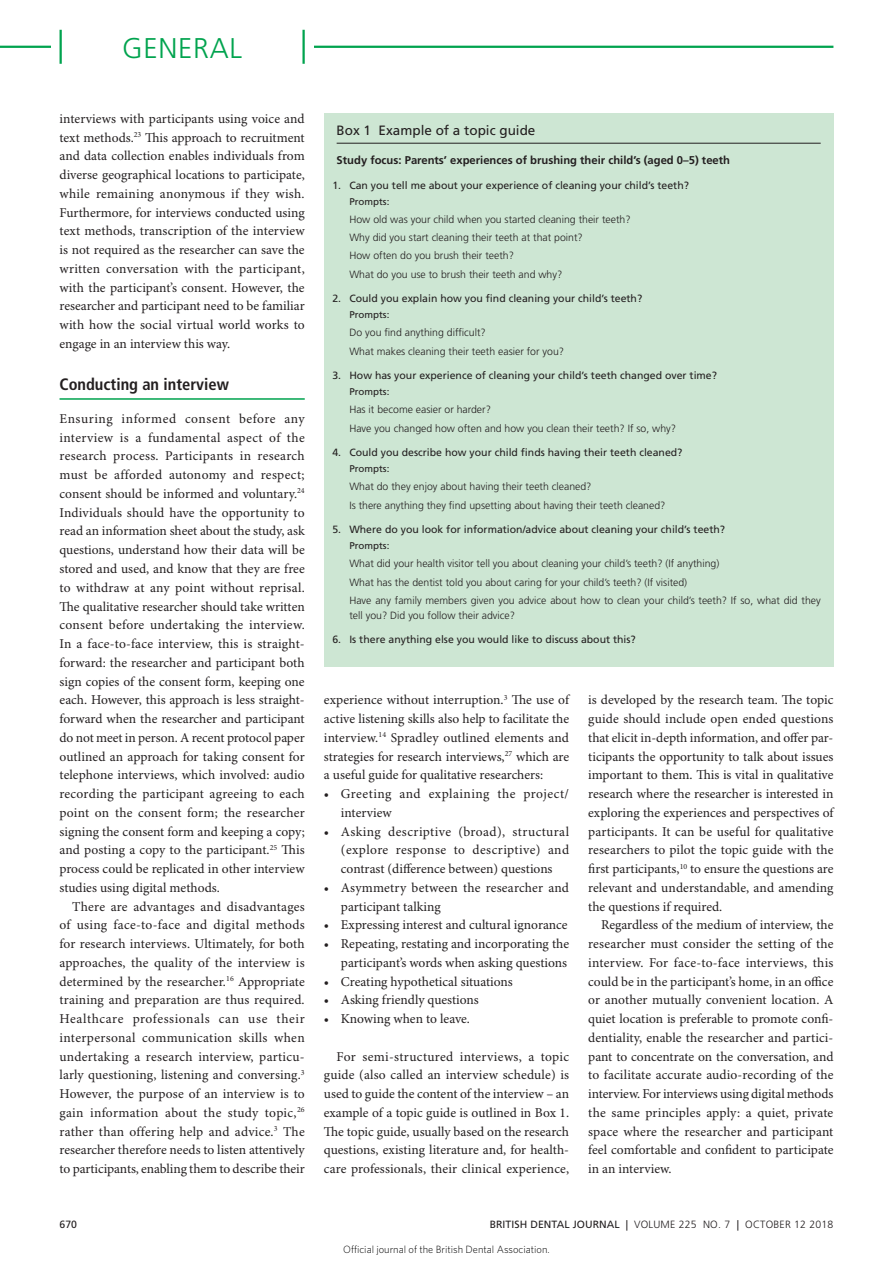
<style>
.page{position:relative;width:893px;height:1263px;background:#fff}
.page>*{position:absolute;margin:0;border:0;box-sizing:border-box;transform-origin:0 0}
.t1{font:28.5px "Frutiger LT Std Light 2";letter-spacing:.025em;color:#00a34e}
.crosshead_1{font:700 condensed 16.5px "Frutiger LT Std";color:#231f20}
.body{font:13.5px/18.8px "Minion Pro";color:#231f20;text-align:justify}
.body_fullout{font:13.5px/18.8px "Minion Pro";color:#231f20;text-align:justify}
.body_fullout-2{font:13.5px/18.8px "Minion Pro";letter-spacing:.03em;color:#231f20}
.box_-_head{font:13.5px "Frutiger LT Std";color:#231f20}
.box_-_subhead{font:700 11.25px "Frutiger LT Std";color:#231f20}
.box_-_body{font:300 10.5px/15px "Frutiger LT Std";color:#231f20}
.t2{font:10.5px "Frutiger LT Std";color:#231f20}
.box_-_body-2{font:300 10.5px "Frutiger LT Std";letter-spacing:.02em;color:#231f20}
.t3{font:300 10.5px "Whitney";color:#000}
.box_-_body-3{font:9.75px "Frutiger LT Std";color:#231f20}
.s1{font-weight:400}
</style>
<div class="page">
<hr style="left:60px;top:398px;width:245px;height:2px;background:#00a34e">
<div style="left:324px;top:114px;width:509px;height:553px;background:#cde6d3"></div>
<hr style="left:337px;top:143px;width:484px;height:1px;background:#231f20">
<hr style="left:0;top:46px;width:833px;height:2px;background:#00a34e">
<div style="left:51px;top:30px;width:262px;height:34px;background:#fff"></div>
<hr style="left:302px;top:30px;width:3px;height:34px;background:#00a34e">
<hr style="left:60px;top:30px;width:2px;height:34px;background:#00a34e">
<h1 class="t1" style="left:122px;top:32px;width:121px">GENERAL</h1>
<p class="body" style="left:60px;top:110px;width:247px">interviews with participants using voice and text methods.<sup>23</sup> This approach to recruitment and data collection enables individuals from diverse geographical locations to participate, while remaining anonymous if they wish.<br>Furthermore, for interviews conducted using text methods, transcription of the interview is not required as the researcher can save the written conversation with the participant, with the participant’s consent. However, the researcher and participant need to be familiar with how the social virtual world works to engage in an interview this way.</p>
<p class="crosshead_1" style="left:60px;top:374px;width:171px">Conducting an interview</p>
<p class="body_fullout" style="left:60px;top:410px;width:247px">Ensuring informed consent before any interview is a fundamental aspect of the research process. Participants in research must be afforded autonomy and respect; consent should be informed and voluntary.<sup>24<br></sup>Individuals should have the opportunity to read an information sheet about the study, ask questions, understand how their data will be stored and used, and know that they are free to withdraw at any point without reprisal.<br>The qualitative researcher should take written consent before undertaking the interview.<br>In a face-to-face interview, this is straight&shy;forward: the researcher and participant both sign copies of the consent form, keeping one each. However, this approach is less straight&shy;forward when the researcher and participant do not meet in person. A recent protocol paper outlined an approach for taking consent for telephone interviews, which involved: audio recording the participant agreeing to each point on the consent form; the researcher signing the consent form and keeping a copy; and posting a copy to the participant.<sup>25</sup> This process could be replicated in other interview studies using digital methods.</p>
<p class="body" style="left:60px;top:897px;width:247px;text-indent:13px">There are advantages and disadvantages of using face-to-face and digital methods for research interviews. Ultimately, for both approaches, the quality of the interview is determined by the researcher.<sup>16</sup> Appropriate training and preparation are thus required.<br>Healthcare professionals can use their interpersonal communication skills when undertaking a research interview, particu&shy;larly questioning, listening and conversing.<sup>3<br></sup>However, the purpose of an interview is to gain information about the study topic,<sup>26 </sup>rather than offering help and advice.<sup>3</sup> The researcher therefore needs to listen attentively to participants, enabling them to describe their</p>
<p class="box_-_head" style="left:337px;top:122px;width:200px">Box 1 Example of a topic guide</p>
<p class="box_-_subhead" style="left:337px;top:154px;width:395px">Study focus: Parents’ experiences of brushing their child’s (aged 0–5) teeth</p>
<p class="t2" style="left:332px;top:179px;width:358px">1. Can you tell me about your experience of cleaning your child’s teeth?</p>
<p class="box_-_body-3" style="left:349px;top:196px;width:42px">Prompts:</p>
<p class="box_-_body" style="left:349px;top:212px;width:283px">How old was your child when you started cleaning their teeth?</p>
<p class="box_-_body" style="left:349px;top:230px;width:235px">Why did you start cleaning their teeth at that point?</p>
<p class="box_-_body" style="left:349px;top:248px;width:166px">How often do you brush their teeth?</p>
<p class="box_-_body" style="left:349px;top:267px;width:214px">What do you use to brush their teeth and why?</p>
<p class="t2" style="left:332px;top:292px;width:311px">2. Could you explain how you find cleaning your child’s teeth?</p>
<p class="box_-_body-3" style="left:349px;top:309px;width:42px">Prompts:</p>
<p class="box_-_body" style="left:349px;top:325px;width:138px">Do you find anything difficult?</p>
<p class="box_-_body" style="left:349px;top:344px;width:216px">What makes cleaning their teeth easier for you?</p>
<p class="t2" style="left:332px;top:369px;width:386px">3. How has your experience of cleaning your child’s teeth changed over time?</p>
<p class="box_-_body-3" style="left:349px;top:386px;width:42px">Prompts:</p>
<p class="box_-_body" style="left:349px;top:402px;width:143px">Has it become easier or harder?</p>
<p class="box_-_body" style="left:349px;top:421px;width:328px">Have you changed how often and how you clean their teeth? If so, why?</p>
<p class="t2" style="left:332px;top:446px;width:352px">4. Could you describe how your child finds having their teeth cleaned?</p>
<p class="box_-_body-3" style="left:349px;top:463px;width:42px">Prompts:</p>
<p class="box_-_body" style="left:349px;top:479px;width:244px">What do they enjoy about having their teeth cleaned?</p>
<p class="box_-_body" style="left:349px;top:498px;width:318px">Is there anything they find upsetting about having their teeth cleaned?</p>
<p class="t2" style="left:332px;top:523px;width:394px">5. Where do you look for information/advice about cleaning your child’s teeth?</p>
<p class="box_-_body-3" style="left:349px;top:540px;width:42px">Prompts:</p>
<p class="box_-_body" style="left:349px;top:556px;width:371px">What did your health visitor tell you about cleaning your child’s teeth? (If anything)</p>
<p class="box_-_body" style="left:349px;top:575px;width:339px">What has the dentist told you about caring for your child’s teeth? (If visited)</p>
<p class="box_-_body" style="left:349px;top:593px;width:473px">Have any family members given you advice about how to clean your child’s teeth? If so, what did they tell you? Did you follow their advice?</p>
<p class="t2" style="left:332px;top:634px;width:305px">6. Is there anything else you would like to discuss about this?</p>
<p class="body" style="left:324px;top:691px;width:247px">experience without interruption.<sup>3</sup> The use of active listening skills also help to facilitate the interview.<sup>14</sup> Spradley outlined elements and strategies for research interviews,<sup>27</sup> which are a useful guide for qualitative researchers:</p>
<p class="body_fullout-2" style="left:341px;top:785px;width:230px;text-indent:-17px">• Greeting and explaining the project/ interview</p>
<p class="body_fullout" style="left:341px;top:822px;width:230px;text-indent:-17px">• Asking descriptive (broad), structural (explore response to descriptive) and contrast (difference between) questions</p>
<p class="body_fullout" style="left:341px;top:879px;width:230px;text-indent:-17px">• Asymmetry between the researcher and participant talking</p>
<p class="body_fullout" style="left:324px;top:916px;width:245px">• Expressing interest and cultural ignorance</p>
<p class="body_fullout" style="left:324px;top:935px;width:247px;text-align:right">• Repeating, restating and incorporating the participant’s words when asking questions</p>
<p class="body_fullout" style="left:324px;top:972px;width:190px">• Creating hypothetical situations</p>
<p class="body_fullout" style="left:324px;top:991px;width:156px">• Asking friendly questions</p>
<p class="body_fullout" style="left:324px;top:1010px;width:147px">• Knowing when to leave.</p>
<p class="body" style="left:324px;top:1047px;width:247px;text-indent:13px">For semi-structured interviews, a topic guide (also called an interview schedule) is used to guide the content of the interview – an example of a topic guide is outlined in Box 1.<br>The topic guide, usually based on the research questions, existing literature and, for health&shy;care professionals, their clinical experience,</p>
<p class="body" style="left:588px;top:691px;width:247px">is developed by the research team. The topic guide should include open ended questions that elicit in-depth information, and offer par&shy;ticipants the opportunity to talk about issues important to them. This is vital in qualitative research where the researcher is interested in exploring the experiences and perspectives of participants. It can be useful for qualitative researchers to pilot the topic guide with the first participants,<sup>10</sup> to ensure the questions are relevant and understandable, and amending the questions if required.</p>
<p class="body" style="left:588px;top:916px;width:247px;text-indent:13px">Regardless of the medium of interview, the researcher must consider the setting of the interview. For face-to-face interviews, this could be in the participant’s home, in an office or another mutually convenient location. A quiet location is preferable to promote confi&shy;dentiality, enable the researcher and partici&shy;pant to concentrate on the conversation, and to facilitate accurate audio-recording of the interview. For interviews using digital methods the same principles apply: a quiet, private space where the researcher and participant feel comfortable and confident to participate in an interview.</p>
<p class="t2" style="left:60px;top:1218px;width:19px">670</p>
<p class="box_-_body-2" style="left:490px;top:1219px;width:345px"><span class="s1">BRITISH DENTAL JOURNAL |</span> VOLUME 225 NO. 7 <span class="s1">|</span> OCTOBER 12 2018</p>
<p class="t3" style="left:343px;top:1243px;width:208px">Official journal of the British Dental Association.</p>
</div>
